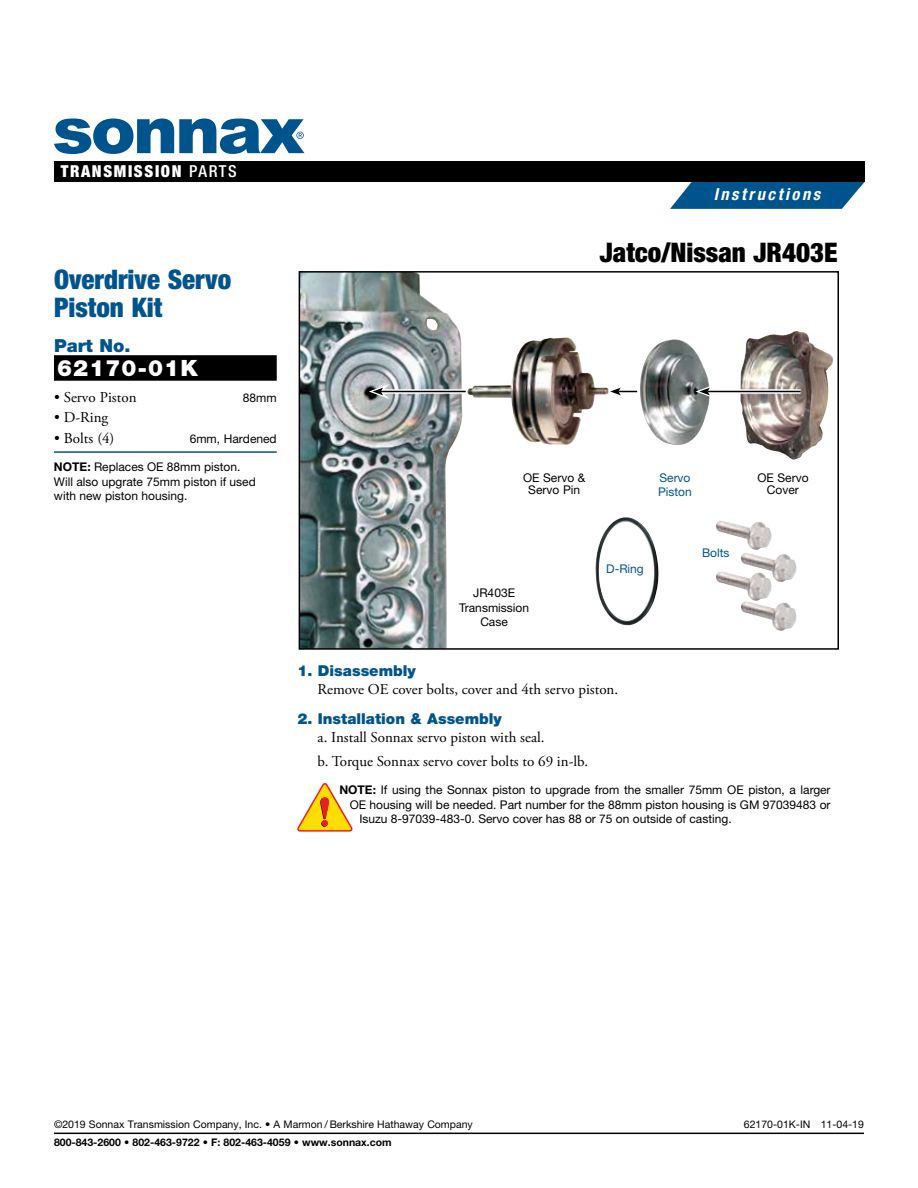
<style>
.page{position:relative;width:918px;height:1188px;background:#fff}
.page>*{position:absolute;margin:0;border:0;box-sizing:border-box;transform-origin:0 0}
.t1{font:900 condensed 27px/27.8px "Helvetica Neue LT Std";color:#00548e}
.t2{font:900 condensed 27px "Helvetica Neue LT Std";color:#000}
.t3{font:900 22.5px "Helvetica Neue LT Std";letter-spacing:.05em;color:#fff}
.t4{font:900 18px "Helvetica Neue LT Std";color:#00548e}
.t5{font:900 condensed 16.5px "Helvetica Neue LT Std";letter-spacing:.1em;color:#fff}
.t6{font:italic 700 condensed 16.5px "Helvetica Neue LT Std";letter-spacing:.155em;color:#fff}
.t7{font:15px/24px "Adobe Garamond Pro";color:#000}
.t8{font:900 15px "Helvetica Neue LT Std";color:#00548e}
.t9{font:12px/14.4px "Helvetica Neue LT Std";color:#000;text-align:center}
.t10{font:12px/14.4px "Helvetica Neue LT Std";color:#00548e}
.t11{font:10.5px "Helvetica Neue LT Std";color:#000}
.t12{font:700 10.5px "Helvetica Neue LT Std";color:#000}
.s1{font-weight:500}
.s2{font-weight:700}
</style>
<div class="page">
<img style="left:302px;top:274px;width:163px;height:373px">
<div style="left:299px;top:271px;width:540px;height:379px;border:2px solid #000"></div>
<svg style="left:297px;top:783px;width:55px;height:49px"></svg>
<div style="left:54px;top:355px;width:223px;height:26px;background:#000"></div>
<hr style="left:54px;top:451px;width:223px;height:2px;background:#00548e">
<img style="left:467px;top:337px;width:142px;height:108px">
<img style="left:740px;top:331px;width:94px;height:129px">
<img style="left:637px;top:339px;width:73px;height:106px">
<svg style="left:610px;top:388px;width:27px;height:7px"></svg>
<div style="left:381px;top:389px;width:83px;height:5px;background:#bfbfbf"></div>
<hr style="left:381px;top:391px;width:85px;height:1px;background:#000">
<svg style="left:369px;top:384px;width:21px;height:15px"></svg>
<div style="left:708px;top:389px;width:93px;height:5px;background:#bfbfbf"></div>
<hr style="left:707px;top:391px;width:94px;height:1px;background:#000">
<svg style="left:696px;top:384px;width:20px;height:15px"></svg>
<img style="left:595px;top:517px;width:64px;height:109px">
<img style="left:716px;top:521px;width:56px;height:29px">
<img style="left:716px;top:571px;width:56px;height:30px">
<img style="left:740px;top:553px;width:57px;height:31px">
<img style="left:741px;top:601px;width:56px;height:30px">
<hr style="left:54px;top:1133px;width:810px;height:1px;background:#000">
<svg style="left:670px;top:182px;width:195px;height:27px;background:#1e689b"></svg>
<div style="left:54px;top:161px;width:811px;height:21px;background:#000"></div>
<svg style="left:54px;top:118px;width:250px;height:36px"></svg>
<h3 class="t5" style="left:61px;top:161px;width:178px">TRANSMISSION <span class="s1">PARTS</span></h3>
<h1 class="t1" style="left:54px;top:265px;width:179px">Overdrive Servo<br>Piston Kit</h1>
<h3 class="t4" style="left:54px;top:335px;width:78px">Part No.</h3>
<h2 class="t3" style="left:57px;top:355px;width:142px">62170-01K</h2>
<p class="t7" style="left:54px;top:385px;width:84px">• Servo Piston</p>
<p class="t9" style="left:243px;top:390px;width:35px">88mm</p>
<p class="t7" style="left:54px;top:406px;width:56px">• D-Ring</p>
<p class="t7" style="left:54px;top:427px;width:62px">• Bolts (4)</p>
<p class="t9" style="left:190px;top:432px;width:89px">6mm, Hardened</p>
<p class="t9" style="left:54px;top:460px;width:203px;text-align:left"><span class="s2">NOTE:</span> Replaces OE 88mm piston.<br>Will also upgrate 75mm piston if used with new piston housing.</p>
<h3 class="t6" style="left:714px;top:185px;width:108px">Instructions</h3>
<h1 class="t2" style="left:600px;top:236px;width:239px">Jatco/Nissan JR403E</h1>
<p class="t9" style="left:523px;top:471px;width:64px;line-height:12px">OE Servo &amp;<br>Servo Pin</p>
<p class="t10" style="left:658px;top:470px;width:35px">Servo<br>Piston</p>
<p class="t9" style="left:757px;top:472px;width:53px;line-height:12px">OE Servo<br>Cover</p>
<p class="t9" style="left:459px;top:586px;width:72px">JR403E<br>Transmission<br>Case</p>
<p class="t10" style="left:606px;top:561px;width:39px">D-Ring</p>
<p class="t10" style="left:702px;top:546px;width:29px">Bolts</p>
<p class="t8" style="left:297px;top:661px;width:120px">1. Disassembly</p>
<p class="t7" style="left:318px;top:677px;width:302px">Remove OE cover bolts, cover and 4th servo piston.</p>
<p class="t8" style="left:297px;top:710px;width:206px">2. Installation &amp; Assembly</p>
<p class="t7" style="left:318px;top:726px;width:272px">a. Install Sonnax servo piston with seal.<br>b. Torque Sonnax servo cover bolts to 69 in-lb.</p>
<p class="t9" style="left:339px;top:783px;width:493px"><span class="s2">NOTE:</span> If using the Sonnax piston to upgrade from the smaller 75mm OE piston, a larger</p>
<p class="t9" style="left:350px;top:797px;width:482px">OE housing will be needed. Part number for the 88mm piston housing is GM 97039483 or</p>
<p class="t9" style="left:359px;top:811px;width:374px">Isuzu 8-97039-483-0. Servo cover has 88 or 75 on outside of casting.</p>
<p class="t11" style="left:54px;top:1118px;width:420px">©2019 Sonnax Transmission Company, Inc. • A Marmon / Berkshire Hathaway Company</p>
<p class="t11" style="left:744px;top:1118px;width:122px">62170-01K-IN 11-04-19</p>
<p class="t12" style="left:54px;top:1136px;width:339px">800-843-2600 • 802-463-9722 • F: 802-463-4059 • www.sonnax.com</p>
</div>
